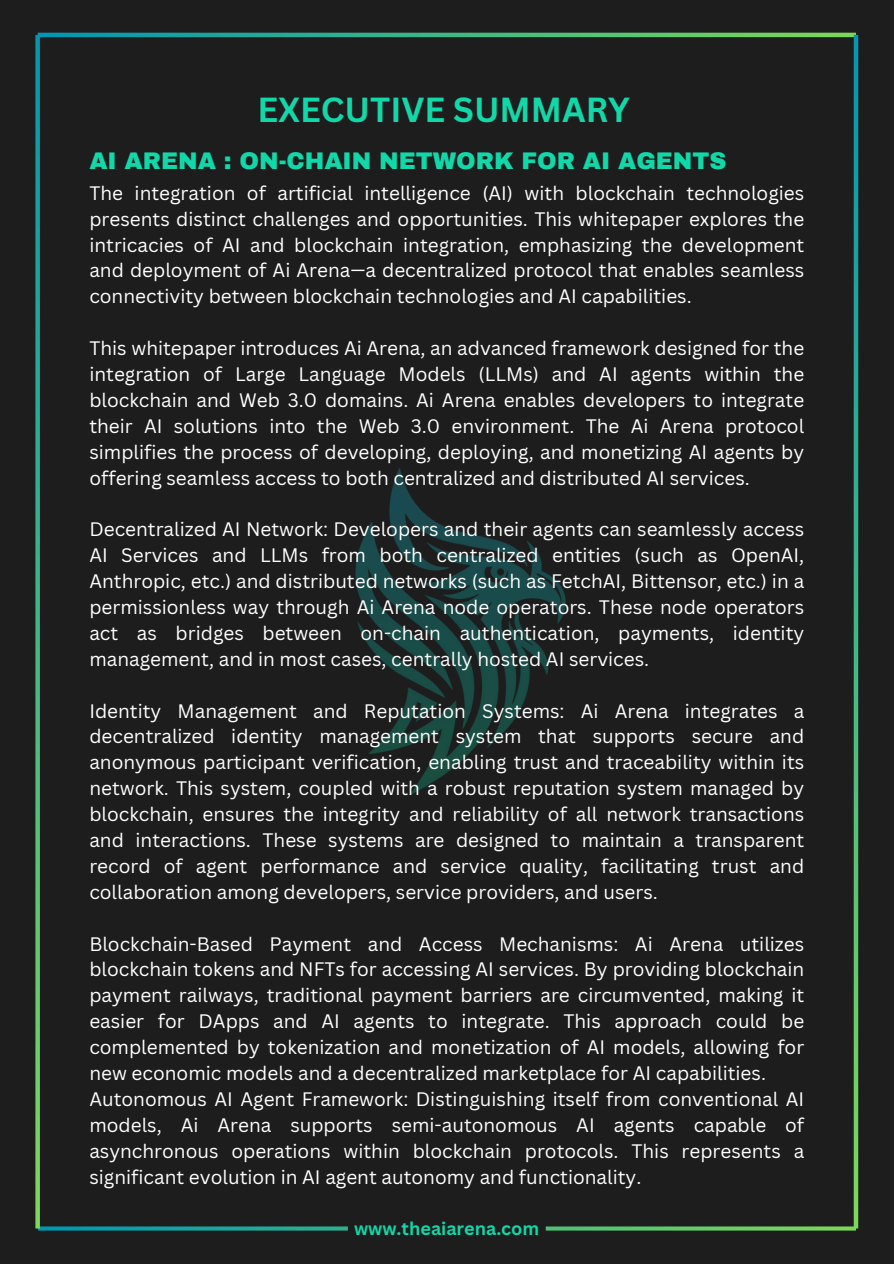
<style>
.page{position:relative;width:894px;height:1264px;background:#fff}
.page>*{position:absolute;margin:0;border:0;box-sizing:border-box;transform-origin:0 0}
.t1{font:700 33.9px "Canva Sans";color:#11d8a9}
.t2{font:900 23.55px "Archivo";color:#11d8a9}
.t3{font:19.05px/25.8px "Canva Sans";color:#fff;text-align:justify}
.t4{font:700 18px "Canva Sans";color:#10d8a9}
</style>
<div class="page">
<div style="left:0;top:0;width:893px;height:1263px;background:#1d1d1d"></div>
<svg style="left:38px;top:33px;width:817px;height:4px;background:#3eb784"></svg>
<svg style="left:38px;top:1226px;width:817px;height:4px;background:#338462"></svg>
<svg style="left:35px;top:35px;width:5px;height:1193px;background:#3aa87a"></svg>
<svg style="left:853px;top:35px;width:5px;height:1193px;background:#39a075"></svg>
<img style="left:318px;top:432px;width:257px;height:398px">
<p class="t1" style="left:257px;top:85px;width:374px">EXECUTIVE SUMMARY</p>
<p class="t2" style="left:89px;top:149px;width:638px">AI ARENA : ON-CHAIN NETWORK FOR AI AGENTS</p>
<p class="t3" style="left:89px;top:179px;width:716px">The integration of artificial intelligence (AI) with blockchain technologies presents distinct challenges and opportunities. This whitepaper explores the intricacies of AI and blockchain integration, emphasizing the development and deployment of Ai Arena—a decentralized protocol that enables seamless connectivity between blockchain technologies and AI capabilities.</p>
<p class="t3" style="left:89px;top:335px;width:716px">This whitepaper introduces Ai Arena, an advanced framework designed for the integration of Large Language Models (LLMs) and AI agents within the blockchain and Web 3.0 domains. Ai Arena enables developers to integrate their AI solutions into the Web 3.0 environment. The Ai Arena protocol simplifies the process of developing, deploying, and monetizing AI agents by offering seamless access to both centralized and distributed AI services.</p>
<h1 class="t3" style="left:89px;top:516px;width:716px">Decentralized AI Network: Developers and their agents can seamlessly access AI Services and LLMs from both centralized entities (such as OpenAI, Anthropic, etc.) and distributed networks (such as FetchAI, Bittensor, etc.) in a permissionless way through Ai Arena node operators. These node operators act as bridges between on-chain authentication, payments, identity management, and in most cases, centrally hosted AI services.</h1>
<p class="t3" style="left:89px;top:697px;width:716px">Identity Management and Reputation Systems: Ai Arena integrates a decentralized identity management system that supports secure and anonymous participant verification, enabling trust and traceability within its network. This system, coupled with a robust reputation system managed by blockchain, ensures the integrity and reliability of all network transactions and interactions. These systems are designed to maintain a transparent record of agent performance and service quality, facilitating trust and collaboration among developers, service providers, and users.</p>
<p class="t3" style="left:89px;top:930px;width:716px">Blockchain-Based Payment and Access Mechanisms: Ai Arena utilizes blockchain tokens and NFTs for accessing AI services. By providing blockchain payment railways, traditional payment barriers are circumvented, making it easier for DApps and AI agents to integrate. This approach could be complemented by tokenization and monetization of AI models, allowing for new economic models and a decentralized marketplace for AI capabilities.</p>
<p class="t3" style="left:89px;top:1085px;width:716px">Autonomous AI Agent Framework: Distinguishing itself from conventional AI models, Ai Arena supports semi-autonomous AI agents capable of asynchronous operations within blockchain protocols. This represents a significant evolution in AI agent autonomy and functionality.</p>
<p class="t4" style="left:354px;top:1215px;width:187px">www.theaiarena.com</p>
</div>
